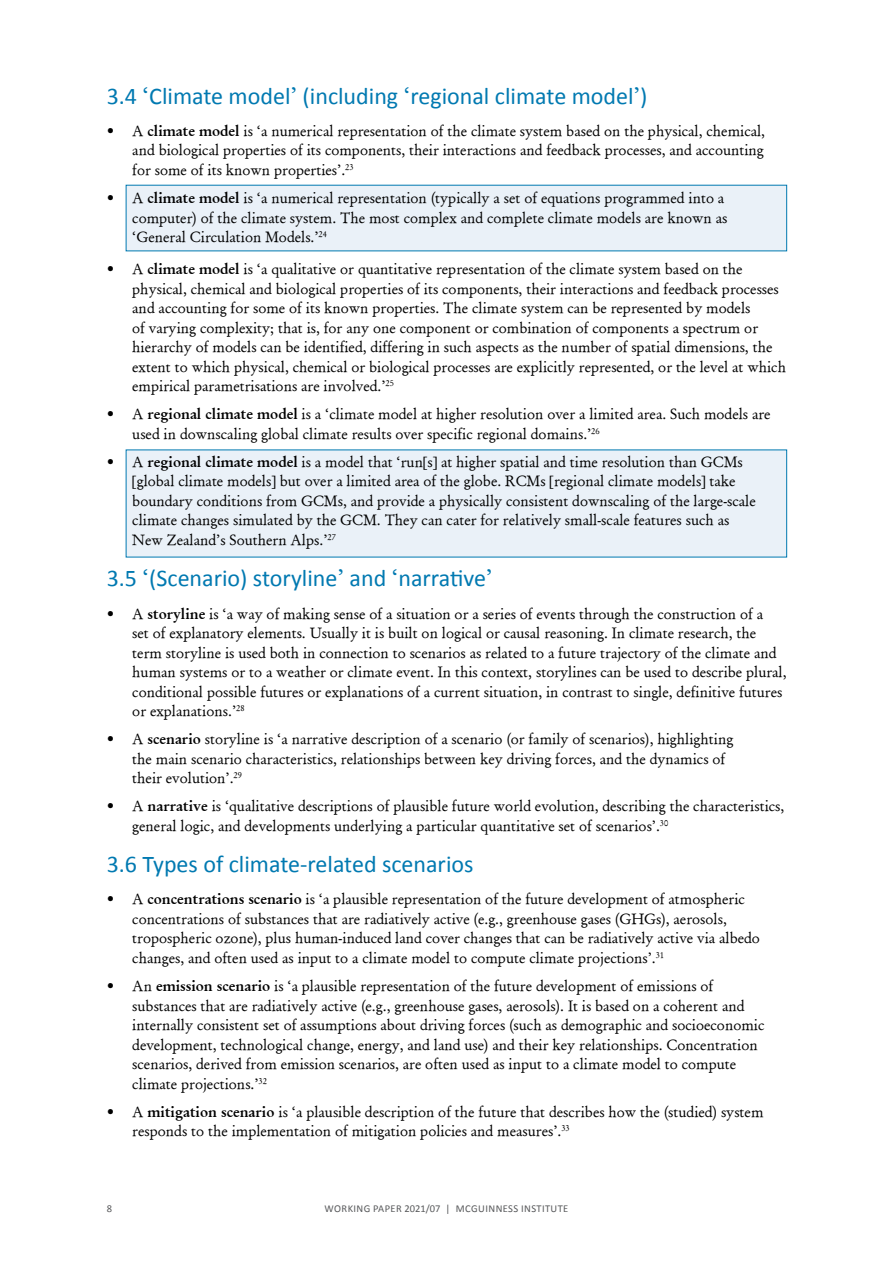
<style>
.page{position:relative;width:893px;height:1263px;background:#fff}
.page>*{position:absolute;margin:0;border:0;box-sizing:border-box;transform-origin:0 0}
.t1{font:24px "Calibri";color:#0079b1}
.t2{font:15px/19.5px "Garamond Macronby Paul Kennett";color:#000}
.t3{font:10.5px "Calibri";letter-spacing:.04em;color:#58595b}
.s1{font-family:"Garamond Macronby Paul Kennett"}
.s2{font-family:"Garamond Macron Bold By Paul Kennett"}
</style>
<div class="page">
<div style="left:126px;top:185px;width:661px;height:66px;background:#eaf1f8"></div>
<div style="left:126px;top:450px;width:661px;height:107px;background:#eaf1f8"></div>
<h1 class="t1" style="left:107px;top:81px;width:542px">3.4 <span class="s1">‘</span>Climate model<span class="s1">’</span> (including <span class="s1">‘</span>regional climate model<span class="s1">’</span>)</h1>
<p class="t2" style="left:132px;top:121px;width:634px;text-align:justify;text-indent:-26px">¤ A <span class="s2">climate model</span> is ‘a numerical representation of the climate system based on the physical, chemical, and biological properties of its components, their interactions and feedback processes, and accounting for some of its known properties’.<sup>23</sup></p>
<p class="t2" style="left:132px;top:188px;width:597px;text-indent:-26px">¤ A <span class="s2">climate model</span> is ‘a numerical representation (typically a set of equations programmed into a computer) of the climate system. The most complex and complete climate models are known as ‘General Circulation Models.’<sup>24</sup></p>
<p class="t2" style="left:132px;top:259px;width:655px;text-indent:-26px">¤ A <span class="s2">climate model</span> is ‘a qualitative or quantitative representation of the climate system based on the physical, chemical and biological properties of its components, their interactions and feedback processes and accounting for some of its known properties. The climate system can be represented by models<br>of varying complexity; that is, for any one component or combination of components a spectrum or hierarchy of models can be identified, differing in such aspects as the number of spatial dimensions, the extent to which physical, chemical or biological processes are explicitly represented, or the level at which empirical parametrisations are involved.’<sup>25</sup></p>
<p class="t2" style="left:132px;top:404px;width:640px;text-indent:-26px">¤ A <span class="s2">regional climate model</span> is a ‘climate model at higher resolution over a limited area. Such models are used in downscaling global climate results over specific regional domains.’<sup>26</sup></p>
<p class="t2" style="left:132px;top:451px;width:625px;text-indent:-26px">¤ A <span class="s2">regional climate model</span> is a model that ‘run[s] at higher spatial and time resolution than GCMs [global climate models] but over a limited area of the globe. RCMs [regional climate models] take boundary conditions from GCMs, and provide a physically consistent downscaling of the large-scale climate changes simulated by the GCM. They can cater for relatively small-scale features such as New Zealand’s Southern Alps.’<sup>27</sup></p>
<h1 class="t1" style="left:107px;top:563px;width:387px">3.5 <span class="s1">‘</span>(Scenario) storyline<span class="s1">’</span> and <span class="s1">‘</span>narrative<span class="s1">’</span></h1>
<p class="t2" style="left:132px;top:603px;width:656px;text-indent:-26px">¤ A <span class="s2">storyline</span> is ‘a way of making sense of a situation or a series of events through the construction of a<br>set of explanatory elements. Usually it is built on logical or causal reasoning. In climate research, the term storyline is used both in connection to scenarios as related to a future trajectory of the climate and human systems or to a weather or climate event. In this context, storylines can be used to describe plural, conditional possible futures or explanations of a current situation, in contrast to single, definitive futures or explanations.’<sup>28</sup></p>
<p class="t2" style="left:132px;top:729px;width:602px;text-indent:-26px">¤ A <span class="s2">scenario</span> storyline is ‘a narrative description of a scenario (or family of scenarios), highlighting the main scenario characteristics, relationships between key driving forces, and the dynamics of their evolution’.<sup>29</sup></p>
<p class="t2" style="left:132px;top:796px;width:654px;text-indent:-26px">¤ A <span class="s2">narrative</span> is ‘qualitative descriptions of plausible future world evolution, describing the characteristics, general logic, and developments underlying a particular quantitative set of scenarios’.<sup>30</sup></p>
<h1 class="t1" style="left:107px;top:849px;width:368px">3.6 Types of climate-related scenarios</h1>
<p class="t2" style="left:132px;top:889px;width:629px;text-indent:-26px">¤ A <span class="s2">concentrations scenario</span> is ‘a plausible representation of the future development of atmospheric concentrations of substances that are radiatively active (e.g., greenhouse gases (GHGs), aerosols, tropospheric ozone), plus human-induced land cover changes that can be radiatively active via albedo changes, and often used as input to a climate model to compute climate projections’.<sup>31</sup></p>
<p class="t2" style="left:132px;top:975px;width:634px;text-indent:-26px">¤ An <span class="s2">emission scenario</span> is ‘a plausible representation of the future development of emissions of substances that are radiatively active (e.g., greenhouse gases, aerosols). It is based on a coherent and internally consistent set of assumptions about driving forces (such as demographic and socioeconomic development, technological change, energy, and land use) and their key relationships. Concentration scenarios, derived from emission scenarios, are often used as input to a climate model to compute climate projections.’<sup>32</sup></p>
<p class="t2" style="left:132px;top:1101px;width:633px;text-indent:-26px">¤ A <span class="s2">mitigation scenario</span> is ‘a plausible description of the future that describes how the (studied) system responds to the implementation of mitigation policies and measures’.<sup>33</sup></p>
<p class="t3" style="left:107px;top:1201px;width:7px">8</p>
<p class="t3" style="left:325px;top:1202px;width:245px">WORKING PAPER 2021/07 | MCGUINNESS INSTITUTE</p>
</div>
